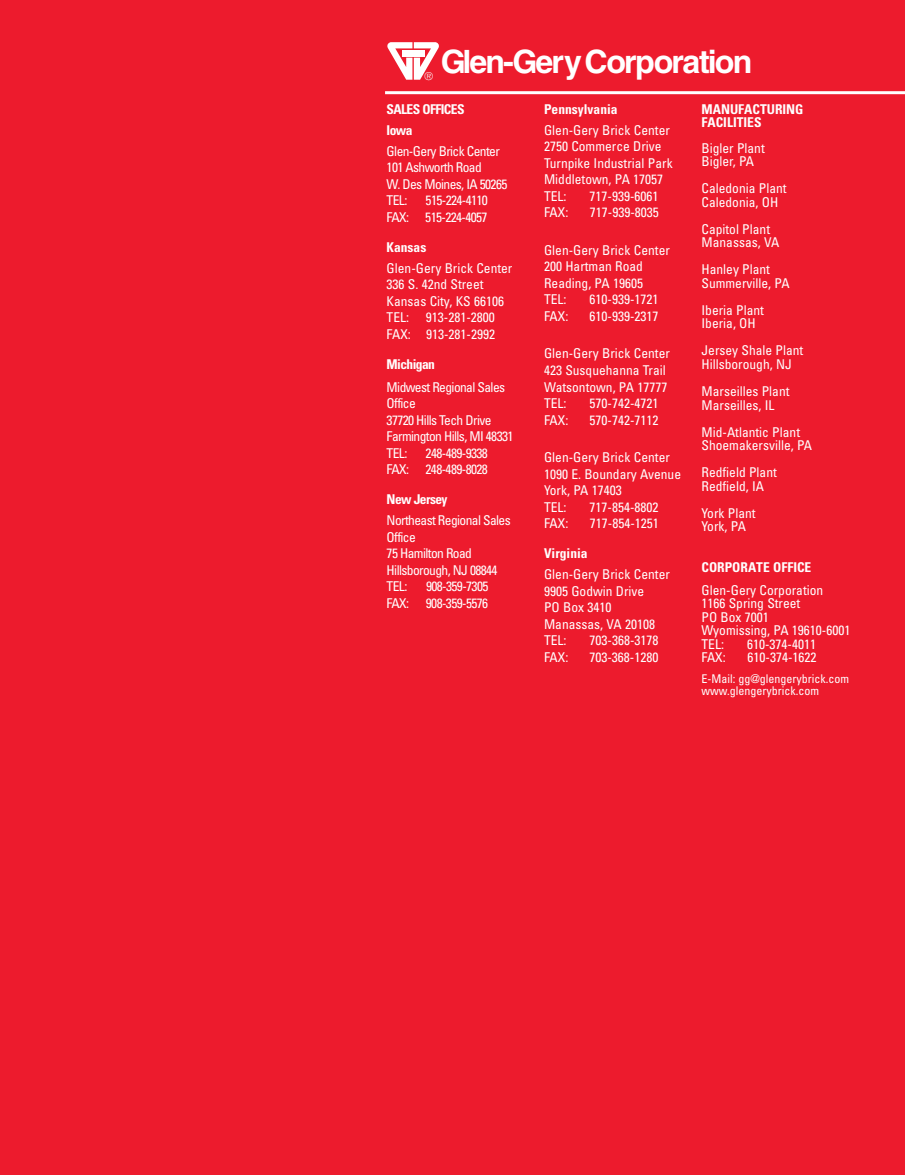
<style>
.page{position:relative;width:905px;height:1175px;background:#fff}
.page>*{position:absolute;margin:0;border:0;box-sizing:border-box;transform-origin:0 0}
.t1{font:700 32.1px "Helvetica";letter-spacing:-.06em;color:#fff}
.t2{font:condensed 13.5px/16.5px "Univers";color:#fff}
.t3{font:condensed 13.5px/16.5px "Univers";letter-spacing:-.045em;color:#fff}
.t4{font:700 condensed 13.5px/13.5px "Univers";color:#fff}
.t5{font:700 condensed 13.5px/21px "Univers";letter-spacing:-.045em;color:#fff}
.t6{font:condensed 12px/12px "Univers";color:#fff}
.t7{font:10.8px "Helvetica";color:#fff}
</style>
<div class="page">
<div style="left:0;top:0;width:904px;height:1174px;background:#ed1b2d"></div>
<hr style="left:385px;top:91px;width:519px;height:3px;background:#fff">
<svg style="left:387px;top:42px;width:52px;height:38px"></svg>
<h1 class="t1" style="left:440px;top:50px;width:313px">Glen-Gery Corporation</h1>
<p class="t5" style="left:386px;top:100px;width:79px">SALES OFFICES<br>Iowa</p>
<p class="t3" style="left:386px;top:144px;width:122px">Glen-Gery Brick Center<br>101 Ashworth Road<br>W. Des Moines, IA 50265<br>TEL:</p>
<p class="t7" style="left:425px;top:73px;width:9px">®</p>
<p class="t4" style="left:701px;top:104px;width:103px">MANUFACTURING<br>FACILITIES</p>
<p class="t2" style="left:701px;top:143px;width:65px;line-height:13.5px">Bigler Plant<br>Bigler, PA</p>
<p class="t2" style="left:701px;top:183px;width:87px;line-height:13.5px">Caledonia Plant<br>Caledonia, OH</p>
<p class="t2" style="left:701px;top:224px;width:79px;line-height:13.5px">Capitol Plant<br>Manassas, VA</p>
<p class="t2" style="left:701px;top:264px;width:90px;line-height:13.5px">Hanley Plant<br>Summerville, PA</p>
<p class="t2" style="left:701px;top:305px;width:64px;line-height:13.5px">Iberia Plant<br>Iberia, OH</p>
<p class="t2" style="left:701px;top:345px;width:103px;line-height:13.5px">Jersey Shale Plant<br>Hillsborough, NJ</p>
<p class="t2" style="left:701px;top:386px;width:90px;line-height:13.5px">Marseilles Plant<br>Marseilles, IL</p>
<p class="t2" style="left:701px;top:426px;width:112px;line-height:13.5px">Mid-Atlantic Plant<br>Shoemakersville, PA</p>
<p class="t2" style="left:701px;top:467px;width:77px;line-height:13.5px">Redfield Plant<br>Redfield, IA</p>
<p class="t2" style="left:701px;top:507px;width:56px;line-height:13.5px">York Plant<br>York, PA</p>
<p class="t4" style="left:701px;top:561px;width:111px">CORPORATE OFFICE</p>
<p class="t2" style="left:701px;top:584px;width:150px;line-height:13.5px">Glen-Gery Corporation<br>1166 Spring Street<br>PO Box 7001<br>Wyomissing, PA 19610-6001<br>TEL:</p>
<p class="t4" style="left:544px;top:104px;width:75px">Pennsylvania</p>
<p class="t2" style="left:544px;top:123px;width:130px">Glen-Gery Brick Center<br>2750 Commerce Drive<br>Turnpike Industrial Park<br>Middletown, PA 17057<br>TEL:</p>
<p class="t2" style="left:589px;top:189px;width:70px">717-939-6061</p>
<p class="t3" style="left:386px;top:194px;width:103px;text-align:right">515-224-4110<br>FAX: 515-224-4057</p>
<p class="t4" style="left:386px;top:242px;width:41px">Kansas</p>
<p class="t2" style="left:386px;top:261px;width:127px">Glen-Gery Brick Center<br>336 S. 42nd Street<br>Kansas City, KS 66106<br>TEL: 913-281-2800<br>FAX: 913-281-2992</p>
<p class="t5" style="left:386px;top:355px;width:50px">Michigan</p>
<p class="t3" style="left:386px;top:380px;width:128px">Midwest Regional Sales<br>Office<br>37720 Hills Tech Drive<br>Farmington Hills, MI 48331<br>TEL:</p>
<p class="t2" style="left:544px;top:206px;width:26px">FAX:</p>
<p class="t2" style="left:590px;top:206px;width:70px">717-939-8035</p>
<p class="t2" style="left:544px;top:243px;width:127px">Glen-Gery Brick Center<br>200 Hartman Road<br>Reading, PA 19605<br>TEL:</p>
<p class="t2" style="left:589px;top:293px;width:70px">610-939-1721</p>
<p class="t2" style="left:544px;top:309px;width:26px">FAX:</p>
<p class="t2" style="left:589px;top:309px;width:70px">610-939-2317</p>
<p class="t2" style="left:544px;top:347px;width:127px">Glen-Gery Brick Center<br>423 Susquehanna Trail<br>Watsontown, PA 17777<br>TEL:</p>
<p class="t2" style="left:589px;top:396px;width:70px">570-742-4721</p>
<p class="t2" style="left:544px;top:413px;width:26px">FAX:</p>
<p class="t2" style="left:589px;top:413px;width:70px">570-742-7112</p>
<p class="t2" style="left:544px;top:450px;width:138px">Glen-Gery Brick Center<br>1090 E. Boundary Avenue<br>York, PA 17403<br>TEL:</p>
<p class="t3" style="left:386px;top:446px;width:103px;text-align:right">248-489-9338<br>FAX: 248-489-8028</p>
<p class="t5" style="left:386px;top:490px;width:62px">New Jersey</p>
<p class="t3" style="left:386px;top:513px;width:126px">Northeast Regional Sales<br>Office<br>75 Hamilton Road<br>Hillsborough, NJ 08844<br>TEL:</p>
<p class="t2" style="left:589px;top:500px;width:70px">717-854-8802</p>
<p class="t2" style="left:544px;top:516px;width:26px">FAX:</p>
<p class="t2" style="left:590px;top:516px;width:70px">717-854-1251</p>
<p class="t4" style="left:544px;top:548px;width:45px">Virginia</p>
<p class="t2" style="left:544px;top:567px;width:127px">Glen-Gery Brick Center<br>9905 Godwin Drive<br>PO Box 3410<br>Manassas, VA 20108<br>TEL:</p>
<p class="t3" style="left:386px;top:579px;width:103px;text-align:right">908-359-7305<br>FAX: 908-359-5576</p>
<p class="t2" style="left:589px;top:633px;width:70px">703-368-3178</p>
<p class="t2" style="left:747px;top:637px;width:70px">610-374-4011</p>
<p class="t2" style="left:544px;top:650px;width:26px">FAX:</p>
<p class="t2" style="left:589px;top:650px;width:70px">703-368-1280</p>
<p class="t2" style="left:701px;top:650px;width:26px">FAX:</p>
<p class="t2" style="left:747px;top:650px;width:70px">610-374-1622</p>
<p class="t6" style="left:701px;top:673px;width:149px">E-Mail: gg@glengerybrick.com www.glengerybrick.com</p>
</div>
